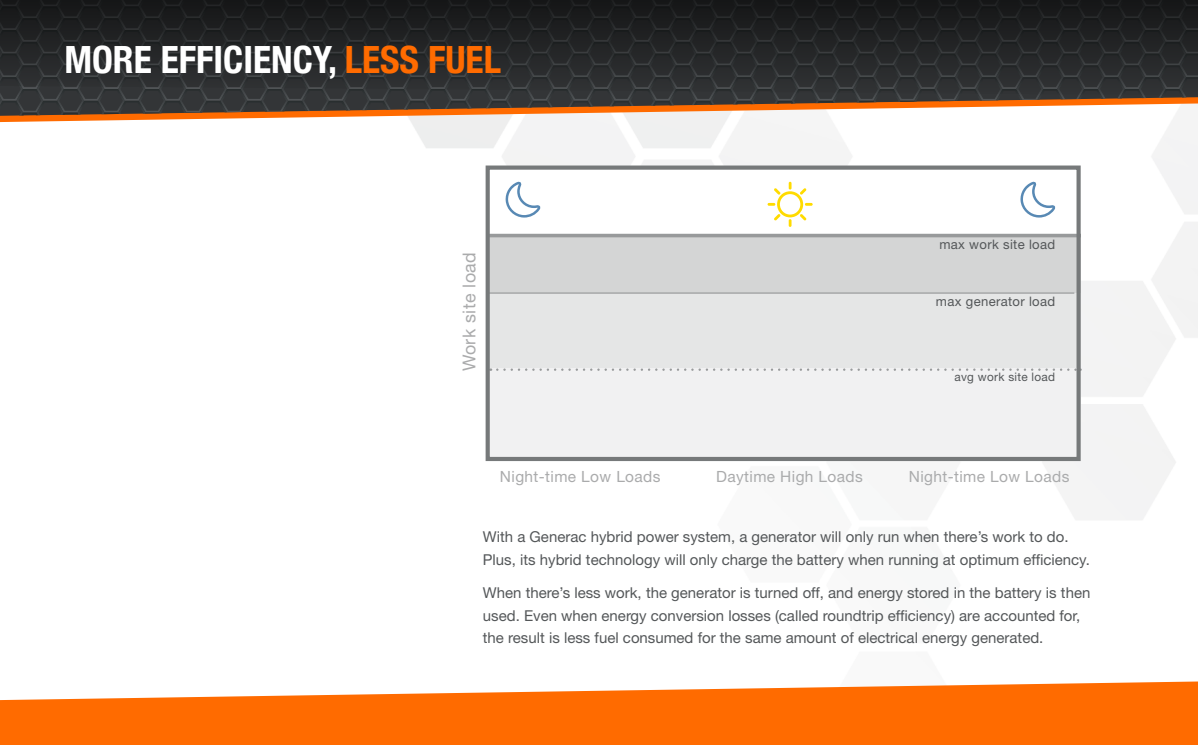
<style>
.page{position:relative;width:1198px;height:745px;background:#fff}
.page>*{position:absolute;margin:0;border:0;box-sizing:border-box;transform-origin:0 0}
.t1{font:700 condensed 37.5px "Helvetica Neue";color:#fff}
.t2{font:17.88px "Helvetica Neue LT Std";letter-spacing:.025em;color:#aaabac}
.t3{font:15.5px "Helvetica Neue LT Std";letter-spacing:.025em;color:#aaabac}
.Orange_Bullets{font:15px/22.5px "Helvetica Neue LT Std";color:#545759}
.t4{font:13.12px "Helvetica Neue LT Std";letter-spacing:.025em;color:#545759}
.t5{font:11.75px "Helvetica Neue LT Std";letter-spacing:.025em;color:#545759}
.s1{color:#ff6b00}
</style>
<div class="page">
<div style="left:489px;top:235px;width:592px;height:58px;background:#d4d5d5"></div>
<div style="left:489px;top:293px;width:592px;height:76px;background:#e5e6e6"></div>
<div style="left:489px;top:368px;width:592px;height:90px;background:#f1f1f2"></div>
<svg style="left:497px;top:368px;width:579px;height:3px"></svg>
<hr style="left:489px;top:292px;width:585px;height:1px;background:#989a9b">
<hr style="left:489px;top:234px;width:592px;height:3px;background:#989a9b">
<svg style="left:768px;top:182px;width:45px;height:45px"></svg>
<svg style="left:505px;top:181px;width:36px;height:36px"></svg>
<svg style="left:1020px;top:181px;width:36px;height:36px"></svg>
<div style="left:486px;top:165px;width:595px;height:296px;border:4px solid #76797a"></div>
<svg style="left:0;top:681px;width:1198px;height:63px;background:#fe8127"></svg>
<svg style="left:0;top:116px;width:1198px;height:6px"></svg>
<svg style="left:0;top:96px;width:1198px;height:20px"></svg>
<svg style="left:0;top:0;width:1198px;height:96px;background:#252728"></svg>
<p class="t1" style="left:64px;top:28px;width:438px">MORE EFFICIENCY, <span class="s1">LESS FUEL</span></p>
<p class="t2" style="left:458px;top:371px;width:121px;rotate:-90deg">Work site load</p>
<p class="t4" style="left:939px;top:237px;width:117px">max work site load</p>
<p class="t4" style="left:936px;top:294px;width:121px">max generator load</p>
<p class="t5" style="left:954px;top:369px;width:102px">avg work site load</p>
<p class="t3" style="left:500px;top:467px;width:162px">Night-time Low Loads</p>
<p class="t3" style="left:716px;top:467px;width:148px">Daytime High Loads</p>
<p class="t3" style="left:909px;top:467px;width:162px">Night-time Low Loads</p>
<p class="Orange_Bullets" style="left:483px;top:525px;width:608px">With a Generac hybrid power system, a generator will only run when there’s work to do.<br>Plus, its hybrid technology will only charge the battery when running at optimum efficiency.</p>
<p class="Orange_Bullets" style="left:483px;top:581px;width:609px">When there’s less work, the generator is turned off, and energy stored in the battery is then used. Even when energy conversion losses (called roundtrip efficiency) are accounted for, the result is less fuel consumed for the same amount of electrical energy generated.</p>
</div>
